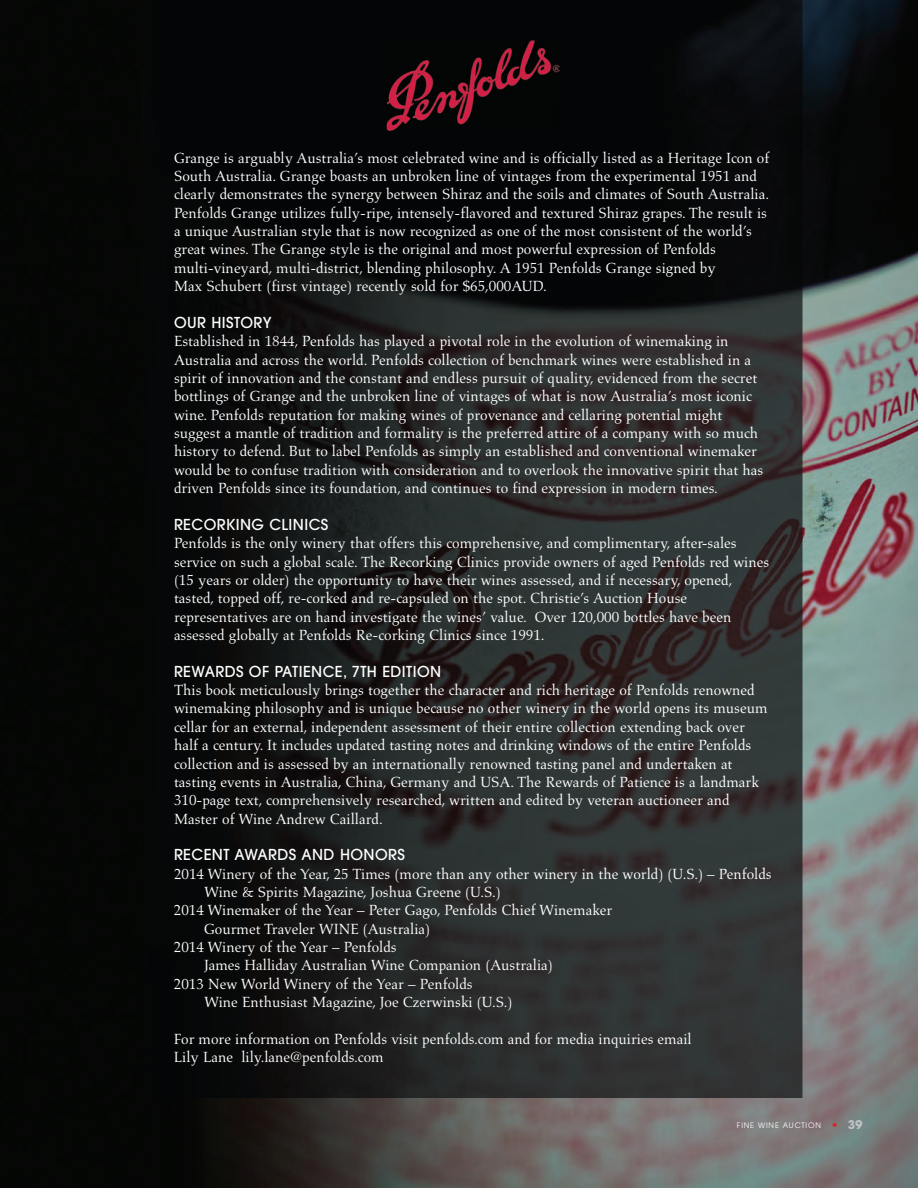
<style>
.page{position:relative;width:918px;height:1188px;background:#fff}
.page>*{position:absolute;margin:0;border:0;box-sizing:border-box;transform-origin:0 0}
.t1{font:15px/18.3px "Aldus";color:#fff}
.t2{font:500 15px "Avant Garde";letter-spacing:.03em;color:#fff}
.t3{font:7.5px "Avant Garde";letter-spacing:.11em;color:#fff}
.s1{font-family:"Aldus";font-style:italic;font-size:12px;color:#d8272e}
.s2{font-weight:700;font-size:12px;color:#bdc0c4}
</style>
<div class="page">
<img style="left:1px;top:0;width:917px;height:1188px">
<hr style="left:0;top:0;width:1px;height:1188px;background:#f5f6f7">
<img style="left:144px;top:0;width:658px;height:1098px">
<img style="left:387px;top:40px;width:172px;height:91px">
<p class="t1" style="left:174px;top:150px;width:597px">Grange is arguably Australia’s most celebrated wine and is officially listed as a Heritage Icon of South Australia. Grange boasts an unbroken line of vintages from the experimental 1951 and clearly demonstrates the synergy between Shiraz and the soils and climates of South Australia.<br>Penfolds Grange utilizes fully-ripe, intensely-flavored and textured Shiraz grapes. The result is a unique Australian style that is now recognized as one of the most consistent of the world’s great wines. The Grange style is the original and most powerful expression of Penfolds multi-vineyard, multi-district, blending philosophy. A 1951 Penfolds Grange signed by<br>Max Schubert (first vintage) recently sold for $65,000AUD.</p>
<p class="t2" style="left:174px;top:317px;width:99px">OUR HISTORY</p>
<p class="t1" style="left:174px;top:333px;width:591px">Established in 1844, Penfolds has played a pivotal role in the evolution of winemaking in Australia and across the world. Penfolds collection of benchmark wines were established in a spirit of innovation and the constant and endless pursuit of quality, evidenced from the secret bottlings of Grange and the unbroken line of vintages of what is now Australia’s most iconic wine. Penfolds reputation for making wines of provenance and cellaring potential might suggest a mantle of tradition and formality is the preferred attire of a company with so much history to defend. But to label Penfolds as simply an established and conventional winemaker would be to confuse tradition with consideration and to overlook the innovative spirit that has driven Penfolds since its foundation, and continues to find expression in modern times.</p>
<p class="t2" style="left:174px;top:519px;width:156px">RECORKING CLINICS</p>
<p class="t1" style="left:174px;top:535px;width:597px">Penfolds is the only winery that offers this comprehensive, and complimentary, after-sales service on such a global scale. The Recorking Clinics provide owners of aged Penfolds red wines (15 years or older) the opportunity to have their wines assessed, and if necessary, opened, tasted, topped off, re-corked and re-capsuled on the spot. Christie’s Auction House representatives are on hand investigate the wines’ value. Over 120,000 bottles have been assessed globally at Penfolds Re-corking Clinics since 1991.</p>
<p class="t2" style="left:174px;top:666px;width:269px">REWARDS OF PATIENCE, 7TH EDITION</p>
<p class="t1" style="left:174px;top:682px;width:595px">This book meticulously brings together the character and rich heritage of Penfolds renowned winemaking philosophy and is unique because no other winery in the world opens its museum cellar for an external, independent assessment of their entire collection extending back over half a century. It includes updated tasting notes and drinking windows of the entire Penfolds collection and is assessed by an internationally renowned tasting panel and undertaken at tasting events in Australia, China, Germany and USA. The Rewards of Patience is a landmark 310-page text, comprehensively researched, written and edited by veteran auctioneer and Master of Wine Andrew Caillard.</p>
<p class="t2" style="left:174px;top:849px;width:232px">RECENT AWARDS AND HONORS</p>
<p class="t1" style="left:174px;top:866px;width:599px">2014 Winery of the Year, 25 Times (more than any other winery in the world) (U.S.) – Penfolds</p>
<p class="t1" style="left:204px;top:884px;width:298px">Wine &amp; Spirits Magazine, Joshua Greene (U.S.)</p>
<p class="t1" style="left:174px;top:902px;width:440px">2014 Winemaker of the Year – Peter Gago, Penfolds Chief Winemaker</p>
<p class="t1" style="left:204px;top:921px;width:228px">Gourmet Traveler WINE (Australia)</p>
<p class="t1" style="left:174px;top:939px;width:224px">2014 Winery of the Year – Penfolds</p>
<p class="t1" style="left:204px;top:957px;width:350px">James Halliday Australian Wine Companion (Australia)</p>
<p class="t1" style="left:174px;top:976px;width:300px">2013 New World Winery of the Year – Penfolds</p>
<p class="t1" style="left:204px;top:994px;width:310px">Wine Enthusiast Magazine, Joe Czerwinski (U.S.)</p>
<p class="t1" style="left:174px;top:1031px;width:519px">For more information on Penfolds visit penfolds.com and for media inquiries email<br>Lily Lane lily.lane@penfolds.com</p>
<p class="t3" style="left:737px;top:1122px;width:127px">FINE WINE AUCTION <span class="s1">•</span> <span class="s2">39</span></p>
</div>
